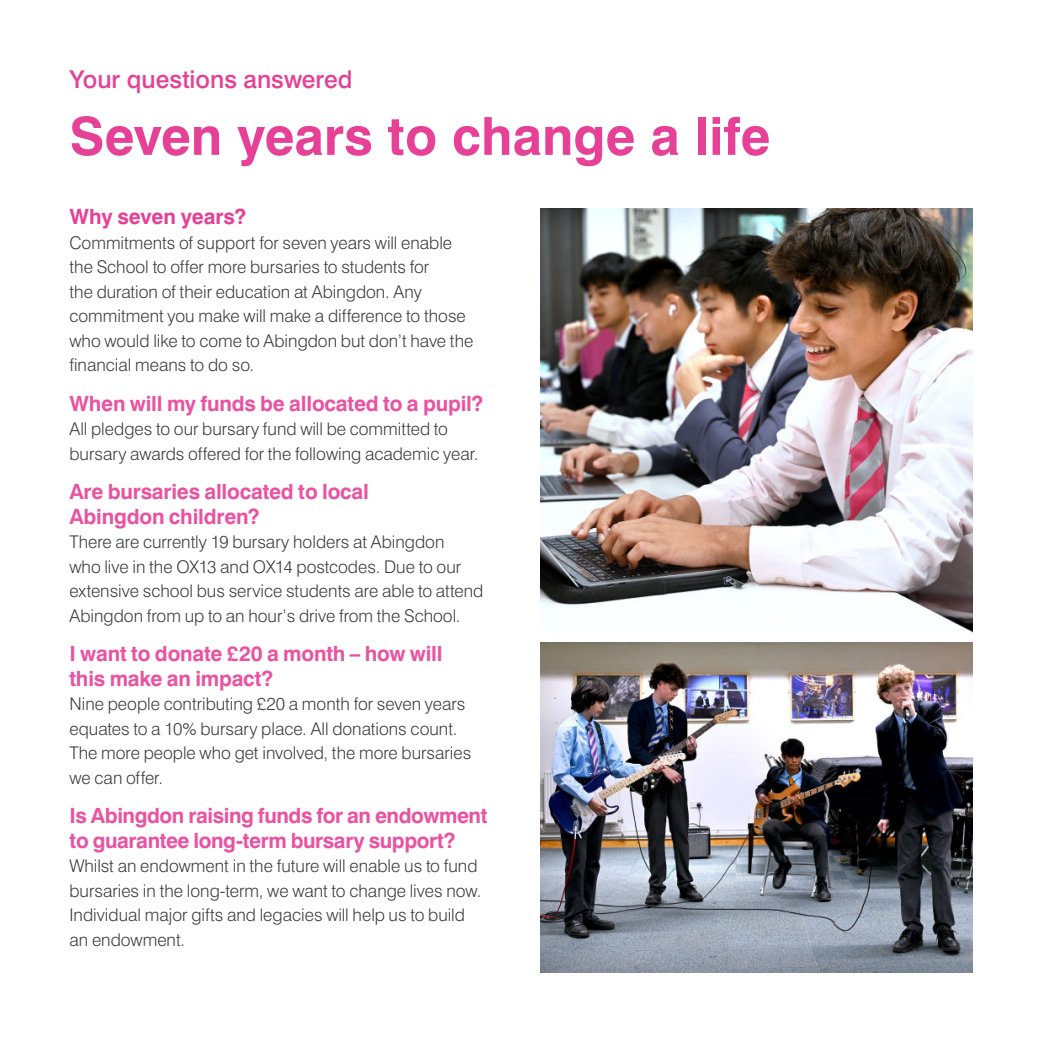
<style>
.page{position:relative;width:1042px;height:1042px;background:#fff}
.page>*{position:absolute;margin:0;border:0;box-sizing:border-box;transform-origin:0 0}
.t1{font:700 52.5px "Swiss 721 BT";color:#e64097}
.t2{font:500 24.5px "Swiss 721 BT";color:#e64097}
.t3{font:700 21px/24.5px "Swiss 721 BT";letter-spacing:-.01em;color:#e953a1}
.t4{font:700 21px "Swiss 721 BT";color:#e64097}
.t5{font:300 17.5px/24.5px "Swiss 721 BT";color:#3e3e3f}
</style>
<div class="page">
<img style="left:541px;top:208px;width:431px;height:424px">
<img style="left:541px;top:642px;width:431px;height:330px">
<h2 class="t2" style="left:69px;top:70px;width:285px">Your questions answered</h2>
<h1 class="t1" style="left:69px;top:116px;width:702px">Seven years to change a life</h1>
<p class="t4" style="left:69px;top:209px;width:178px">Why seven years?</p>
<p class="t5" style="left:69px;top:232px;width:405px">Commitments of support for seven years will enable the School to offer more bursaries to students for<br>the duration of their education at Abingdon. Any commitment you make will make a difference to those who would like to come to Abingdon but don’t have the financial means to do so.</p>
<p class="t3" style="left:69px;top:393px;width:415px">When will my funds be allocated to a pupil?</p>
<p class="t5" style="left:69px;top:418px;width:410px">All pledges to our bursary fund will be committed to bursary awards offered for the following academic year.</p>
<p class="t3" style="left:69px;top:481px;width:301px">Are bursaries allocated to local<br>Abingdon children?</p>
<p class="t5" style="left:69px;top:531px;width:415px">There are currently 19 bursary holders at Abingdon<br>who live in the OX13 and OX14 postcodes. Due to our extensive school bus service students are able to attend Abingdon from up to an hour’s drive from the School.</p>
<p class="t3" style="left:69px;top:643px;width:374px">I want to donate £20 a month – how will this make an impact?</p>
<p class="t5" style="left:69px;top:693px;width:403px">Nine people contributing £20 a month for seven years equates to a 10% bursary place. All donations count.<br>The more people who get involved, the more bursaries we can offer.</p>
<p class="t3" style="left:69px;top:805px;width:419px">Is Abingdon raising funds for an endowment to guarantee long-term bursary support?</p>
<p class="t5" style="left:69px;top:855px;width:413px">Whilst an endowment in the future will enable us to fund bursaries in the long-term, we want to change lives now.<br>Individual major gifts and legacies will help us to build an endowment.</p>
</div>
